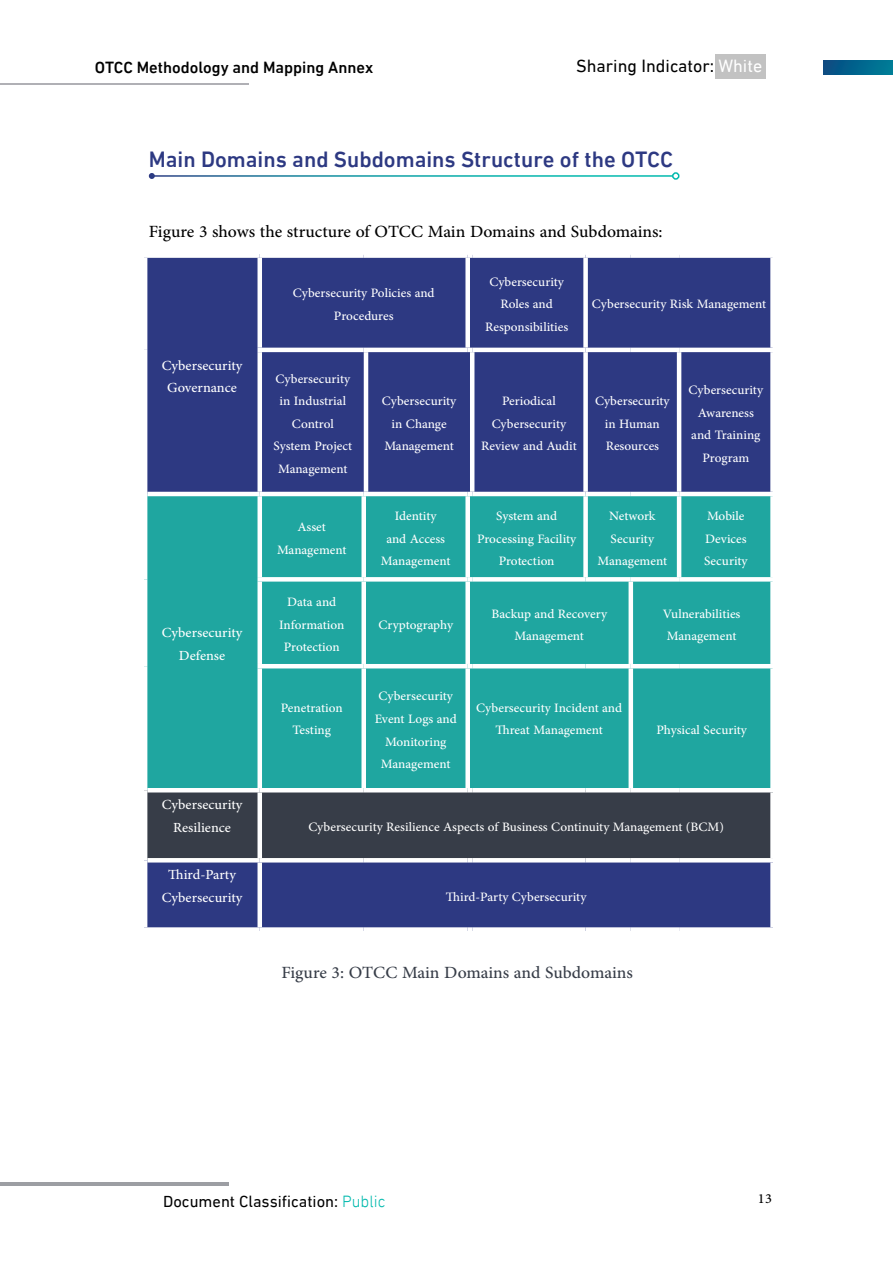
<style>
.page{position:relative;width:893px;height:1263px;background:#fff}
.page>*{position:absolute;margin:0;border:0;box-sizing:border-box;transform-origin:0 0}
.t1{font:24px "Adobe Arabic";color:#000}
.t2{font:24px "Adobe Arabic";letter-spacing:-.005em;color:#373d48}
.t3{font:500 22.5px "DIN Next LTW23";color:#2d3982}
.t4{font:19.5px/22.5px "Adobe Arabic";color:#fff;text-align:center}
.t5{font:19.5px "Adobe Arabic";color:#000}
.t6{font:18px/22.5px "Adobe Arabic";color:#fff;text-align:center}
.t7{font:18px "DIN Next LT Arabic";color:#000}
.t8{font:500 16.5px "DIN Next LTW23";color:#000}
.t9{font:16.5px "DIN Next LT Arabic";color:#000}
.s1{color:#fff}
.s2{font-weight:300;color:#00b9ad}
</style>
<div class="page">
<div style="left:715px;top:55px;width:50px;height:24px;background:#c2c2c2"></div>
<hr style="left:0;top:83px;width:248px;height:2px;background:#b0b0b5">
<svg style="left:823px;top:60px;width:70px;height:14px"></svg>
<hr style="left:4px;top:1182px;width:225px;height:3px;background:#9c9ea3">
<svg style="left:0;top:1182px;width:4px;height:3px"></svg>
<div style="left:144px;top:255px;width:116px;height:239px;background:#2d3982"></div>
<div style="left:262px;top:258px;width:508px;height:234px;background:#2d3982"></div>
<div style="left:144px;top:494px;width:116px;height:296px;background:#1fa6a0"></div>
<div style="left:262px;top:496px;width:508px;height:292px;background:#1fa6a0"></div>
<div style="left:144px;top:790px;width:116px;height:70px;background:#373d48"></div>
<div style="left:260px;top:790px;width:513px;height:70px;background:#373d48"></div>
<div style="left:144px;top:860px;width:116px;height:70px;background:#2d3982"></div>
<div style="left:260px;top:860px;width:513px;height:70px;background:#2d3982"></div>
<div style="left:141px;top:252px;width:119px;height:6px;background:#fff"></div>
<div style="left:141px;top:258px;width:6px;height:92px;background:#fff"></div>
<div style="left:141px;top:350px;width:6px;height:144px;background:#fff"></div>
<div style="left:141px;top:494px;width:6px;height:85px;background:#fff"></div>
<div style="left:141px;top:579px;width:6px;height:87px;background:#fff"></div>
<div style="left:141px;top:666px;width:6px;height:124px;background:#fff"></div>
<div style="left:141px;top:790px;width:6px;height:70px;background:#fff"></div>
<div style="left:141px;top:860px;width:6px;height:67px;background:#fff"></div>
<div style="left:141px;top:927px;width:119px;height:6px;background:#fff"></div>
<div style="left:260px;top:927px;width:104px;height:6px;background:#fff"></div>
<div style="left:366px;top:927px;width:102px;height:6px;background:#fff"></div>
<svg style="left:468px;top:927px;width:4px;height:3px"></svg>
<div style="left:472px;top:927px;width:114px;height:6px;background:#fff"></div>
<div style="left:586px;top:927px;width:45px;height:6px;background:#fff"></div>
<div style="left:631px;top:927px;width:48px;height:6px;background:#fff"></div>
<div style="left:679px;top:927px;width:96px;height:6px;background:#fff"></div>
<hr style="left:258px;top:258px;width:4px;height:90px;background:#fff">
<div style="left:465px;top:258px;width:5px;height:90px;background:#fff"></div>
<div style="left:583px;top:258px;width:5px;height:90px;background:#fff"></div>
<hr style="left:258px;top:348px;width:106px;height:4px;background:#fff">
<hr style="left:258px;top:352px;width:4px;height:140px;background:#fff">
<hr style="left:366px;top:348px;width:102px;height:4px;background:#fff">
<hr style="left:364px;top:352px;width:4px;height:140px;background:#fff">
<svg style="left:468px;top:348px;width:4px;height:4px"></svg>
<hr style="left:472px;top:348px;width:114px;height:4px;background:#fff">
<hr style="left:470px;top:352px;width:4px;height:140px;background:#fff">
<hr style="left:586px;top:348px;width:45px;height:4px;background:#fff">
<div style="left:583px;top:352px;width:5px;height:140px;background:#fff"></div>
<hr style="left:631px;top:348px;width:48px;height:4px;background:#fff">
<hr style="left:679px;top:348px;width:96px;height:4px;background:#fff">
<hr style="left:677px;top:352px;width:4px;height:140px;background:#fff">
<hr style="left:147px;top:492px;width:113px;height:4px;background:#fff">
<hr style="left:258px;top:496px;width:4px;height:81px;background:#fff">
<div style="left:361px;top:496px;width:5px;height:81px;background:#fff"></div>
<div style="left:465px;top:496px;width:5px;height:81px;background:#fff"></div>
<div style="left:583px;top:496px;width:5px;height:81px;background:#fff"></div>
<hr style="left:677px;top:496px;width:4px;height:81px;background:#fff">
<div style="left:258px;top:577px;width:106px;height:5px;background:#fff"></div>
<hr style="left:258px;top:582px;width:4px;height:82px;background:#fff">
<div style="left:361px;top:582px;width:5px;height:82px;background:#fff"></div>
<div style="left:366px;top:577px;width:102px;height:5px;background:#fff"></div>
<svg style="left:468px;top:577px;width:4px;height:5px"></svg>
<div style="left:465px;top:582px;width:5px;height:82px;background:#fff"></div>
<div style="left:472px;top:577px;width:114px;height:5px;background:#fff"></div>
<div style="left:586px;top:577px;width:45px;height:5px;background:#fff"></div>
<div style="left:631px;top:577px;width:48px;height:5px;background:#fff"></div>
<hr style="left:629px;top:582px;width:4px;height:82px;background:#fff">
<div style="left:679px;top:577px;width:96px;height:5px;background:#fff"></div>
<hr style="left:258px;top:664px;width:106px;height:4px;background:#fff">
<hr style="left:258px;top:668px;width:4px;height:120px;background:#fff">
<div style="left:361px;top:668px;width:5px;height:120px;background:#fff"></div>
<hr style="left:366px;top:664px;width:102px;height:4px;background:#fff">
<svg style="left:468px;top:664px;width:4px;height:4px"></svg>
<div style="left:465px;top:668px;width:5px;height:120px;background:#fff"></div>
<hr style="left:472px;top:664px;width:114px;height:4px;background:#fff">
<hr style="left:586px;top:664px;width:45px;height:4px;background:#fff">
<hr style="left:631px;top:664px;width:48px;height:4px;background:#fff">
<hr style="left:629px;top:668px;width:4px;height:120px;background:#fff">
<hr style="left:679px;top:664px;width:96px;height:4px;background:#fff">
<hr style="left:147px;top:788px;width:113px;height:4px;background:#fff">
<hr style="left:260px;top:788px;width:104px;height:4px;background:#fff">
<hr style="left:258px;top:792px;width:4px;height:66px;background:#fff">
<hr style="left:366px;top:788px;width:102px;height:4px;background:#fff">
<hr style="left:472px;top:788px;width:114px;height:4px;background:#fff">
<hr style="left:586px;top:788px;width:45px;height:4px;background:#fff">
<hr style="left:631px;top:788px;width:48px;height:4px;background:#fff">
<hr style="left:679px;top:788px;width:96px;height:4px;background:#fff">
<div style="left:770px;top:792px;width:5px;height:66px;background:#fff"></div>
<hr style="left:147px;top:858px;width:113px;height:4px;background:#fff">
<hr style="left:260px;top:858px;width:104px;height:4px;background:#fff">
<hr style="left:258px;top:862px;width:4px;height:65px;background:#fff">
<hr style="left:366px;top:858px;width:102px;height:4px;background:#fff">
<svg style="left:468px;top:858px;width:4px;height:4px"></svg>
<hr style="left:472px;top:858px;width:114px;height:4px;background:#fff">
<hr style="left:586px;top:858px;width:45px;height:4px;background:#fff">
<hr style="left:631px;top:858px;width:48px;height:4px;background:#fff">
<hr style="left:679px;top:858px;width:96px;height:4px;background:#fff">
<div style="left:770px;top:862px;width:5px;height:65px;background:#fff"></div>
<div style="left:672px;top:172px;width:7px;height:8px;border:2px solid #fff;border-radius:50%"></div>
<svg style="left:149px;top:173px;width:6px;height:6px"></svg>
<p class="t8" style="left:95px;top:57px;width:280px">OTCC Methodology and Mapping Annex</p>
<p class="t7" style="left:576px;top:55px;width:188px">Sharing Indicator: <span class="s1">White</span></p>
<p class="t3" style="left:149px;top:146px;width:526px">Main Domains and Subdomains Structure of the OTCC</p>
<h1 class="t1" style="left:149px;top:214px;width:515px">Figure 3 shows the structure of OTCC Main Domains and Subdomains:</h1>
<p class="t4" style="left:162px;top:352px;width:82px;text-align:left">Cybersecurity<br>Governance</p>
<p class="t4" style="left:162px;top:619px;width:82px">Cybersecurity<br>Defense</p>
<p class="t4" style="left:162px;top:791px;width:82px">Cybersecurity<br>Resilience</p>
<p class="t4" style="left:162px;top:861px;width:82px">Third-Party<br>Cybersecurity</p>
<p class="t6" style="left:293px;top:280px;width:143px">Cybersecurity Policies and<br>Procedures</p>
<p class="t6" style="left:485px;top:268px;width:85px">Cybersecurity<br>Roles and<br>Responsibilities</p>
<p class="t6" style="left:592px;top:291px;width:176px">Cybersecurity Risk Management</p>
<p class="t6" style="left:274px;top:365px;width:80px">Cybersecurity in Industrial<br>Control<br>System Project<br>Management</p>
<p class="t6" style="left:382px;top:388px;width:76px">Cybersecurity in Change<br>Management</p>
<p class="t6" style="left:481px;top:388px;width:97px">Periodical<br>Cybersecurity<br>Review and Audit</p>
<p class="t6" style="left:595px;top:388px;width:76px">Cybersecurity in Human<br>Resources</p>
<p class="t6" style="left:689px;top:377px;width:76px">Cybersecurity<br>Awareness and Training<br>Program</p>
<p class="t6" style="left:277px;top:514px;width:71px">Asset<br>Management</p>
<p class="t6" style="left:381px;top:503px;width:71px">Identity<br>and Access<br>Management</p>
<p class="t6" style="left:477px;top:503px;width:101px">System and<br>Processing Facility<br>Protection</p>
<p class="t6" style="left:598px;top:503px;width:71px">Network<br>Security<br>Management</p>
<p class="t6" style="left:704px;top:503px;width:45px;text-align:left">Mobile<br>Devices<br>Security</p>
<p class="t6" style="left:279px;top:589px;width:67px">Data and<br>Information<br>Protection</p>
<p class="t6" style="left:378px;top:611px;width:76px">Cryptography</p>
<p class="t6" style="left:491px;top:600px;width:117px">Backup and Recovery<br>Management</p>
<p class="t6" style="left:663px;top:600px;width:79px;text-align:left">Vulnerabilities<br>Management</p>
<p class="t6" style="left:281px;top:694px;width:63px">Penetration<br>Testing</p>
<p class="t6" style="left:375px;top:683px;width:84px">Cybersecurity<br>Event Logs and<br>Monitoring<br>Management</p>
<p class="t6" style="left:476px;top:694px;width:147px">Cybersecurity Incident and<br>Threat Management</p>
<p class="t6" style="left:656px;top:717px;width:92px">Physical Security</p>
<p class="t6" style="left:308px;top:814px;width:417px">Cybersecurity Resilience Aspects of Business Continuity Management (BCM)</p>
<p class="t6" style="left:446px;top:884px;width:142px">Third-Party Cybersecurity</p>
<h1 class="t2" style="left:281px;top:955px;width:353px">Figure 3: OTCC Main Domains and Subdomains</h1>
<p class="t9" style="left:163px;top:1191px;width:224px">Document Classification: <span class="s2">Public</span></p>
<p class="t5" style="left:758px;top:1185px;width:16px">13</p>
</div>
